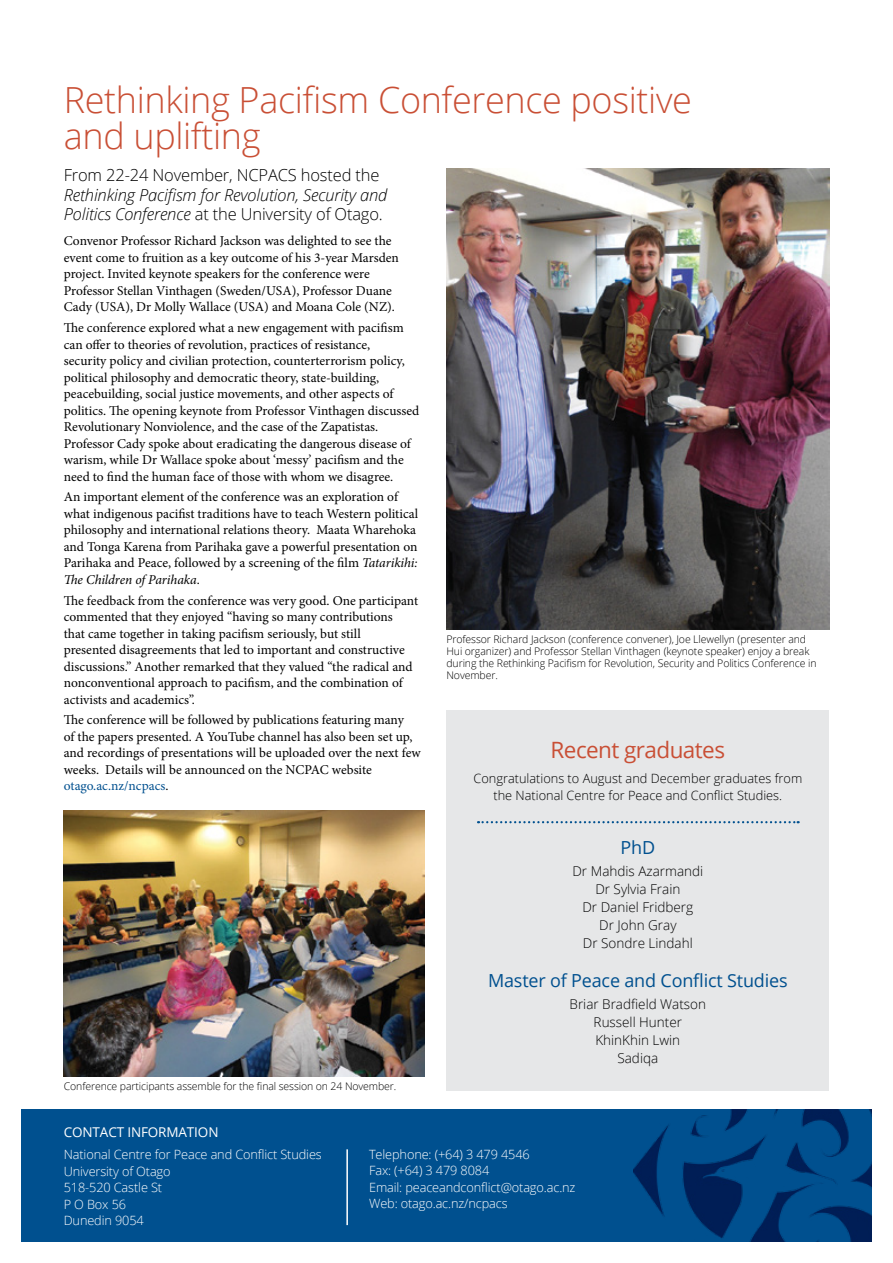
<style>
.page{position:relative;width:893px;height:1263px;background:#fff}
.page>*{position:absolute;margin:0;border:0;box-sizing:border-box;transform-origin:0 0}
.t1{font:300 36px/36px "Open Sans";letter-spacing:-.01em;color:#c94f35}
.t2{font:22.5px "Open Sans";letter-spacing:-.025em;color:#c94f35}
.t3{font:18px "Open Sans";letter-spacing:-.01em;color:#00508f}
.t4{font:italic 300 16.5px/19.5px "Open Sans";letter-spacing:-.01em;color:#000}
.t5{font:300 16.5px "Open Sans";letter-spacing:-.01em;color:#000}
.t6{font:13.5px/16.5px "Minion Pro";color:#000}
.t7{font:300 13.5px/18px "Open Sans";color:#000;text-align:center}
.t8{font:13.5px "Open Sans";letter-spacing:-.01em;color:#fff}
.t9{font:300 12.75px/16.5px "Open Sans";letter-spacing:-.01em;color:#fff}
.t10{font:300 12.75px/16.5px "Open Sans";color:#000;text-align:center}
.t11{font:300 10.5px/12px "Open Sans";letter-spacing:-.01em;color:#000}
.s1{font-style:normal}
.s2{font-style:italic}
.s3{color:#00508f}
</style>
<div class="page">
<div style="left:21px;top:1109px;width:851px;height:133px;background:#00508f"></div>
<img style="left:634px;top:1109px;width:238px;height:133px">
<hr style="left:346px;top:1149px;width:2px;height:76px;background:#fff">
<img style="left:64px;top:811px;width:361px;height:265px">
<img style="left:446px;top:169px;width:383px;height:460px">
<div style="left:446px;top:710px;width:383px;height:380px;background:#e6e7e8"></div>
<svg style="left:478px;top:821px;width:321px;height:2px"></svg>
<h1 class="t1" style="left:64px;top:81px;width:630px">Rethinking Pacifism Conference positive and uplifting</h1>
<p class="t5" style="left:64px;top:164px;width:317px">From 22-24 November, NCPACS hosted the</p>
<p class="t4" style="left:64px;top:185px;width:325px">Rethinking Pacifism for Revolution, Security and<br>Politics Conference <span class="s1">at the University of Otago.</span></p>
<p class="t6" style="left:64px;top:233px;width:337px">Convenor Professor Richard Jackson was delighted to see the event come to fruition as a key outcome of his 3-year Marsden project. Invited keynote speakers for the conference were Professor Stellan Vinthagen (Sweden/USA), Professor Duane Cady (USA), Dr Molly Wallace (USA) and Moana Cole (NZ).</p>
<p class="t6" style="left:64px;top:320px;width:357px">The conference explored what a new engagement with pacifism can offer to theories of revolution, practices of resistance,<br>security policy and civilian protection, counterterrorism policy, political philosophy and democratic theory, state-building, peacebuilding, social justice movements, and other aspects of politics. The opening keynote from Professor Vinthagen discussed Revolutionary Nonviolence, and the case of the Zapatistas.<br>Professor Cady spoke about eradicating the dangerous disease of warism, while Dr Wallace spoke about ‘messy’ pacifism and the need to find the human face of those with whom we disagree.</p>
<p class="t6" style="left:64px;top:489px;width:356px">An important element of the conference was an exploration of what indigenous pacifist traditions have to teach Western political philosophy and international relations theory. Maata Wharehoka and Tonga Karena from Parihaka gave a powerful presentation on Parihaka and Peace, followed by a screening of the film <span class="s2">Tatarikihi:<br>The Children of Parihaka</span>.</p>
<p class="t6" style="left:64px;top:592px;width:356px">The feedback from the conference was very good. One participant commented that they enjoyed “having so many contributions<br>that came together in taking pacifism seriously, but still<br>presented disagreements that led to important and constructive discussions.” Another remarked that they valued “the radical and nonconventional approach to pacifism, and the combination of activists and academics”.</p>
<p class="t6" style="left:64px;top:712px;width:358px">The conference will be followed by publications featuring many<br>of the papers presented. A YouTube channel has also been set up, and recordings of presentations will be uploaded over the next few weeks. Details will be announced on the NCPAC website <span class="s3">otago.ac.nz/ncpacs</span>.</p>
<p class="t11" style="left:64px;top:1080px;width:334px">Conference participants assemble for the final session on 24 November.</p>
<p class="t8" style="left:64px;top:1123px;width:156px">CONTACT INFORMATION</p>
<p class="t11" style="left:446px;top:633px;width:371px">Professor Richard Jackson (conference convener), Joe Llewellyn (presenter and Hui organizer) and Professor Stellan Vinthagen (keynote speaker) enjoy a break during the Rethinking Pacifism for Revolution, Security and Politics Conference in November.</p>
<h2 class="t2" style="left:551px;top:734px;width:176px">Recent graduates</h2>
<p class="t10" style="left:473px;top:770px;width:330px">Congratulations to August and December graduates from the National Centre for Peace and Conflict Studies.</p>
<h3 class="t3" style="left:620px;top:835px;width:36px">PhD</h3>
<p class="t7" style="left:572px;top:862px;width:132px">Dr Mahdis Azarmandi<br>Dr Sylvia Frain<br>Dr Daniel Fridberg<br>Dr John Gray<br>Dr Sondre Lindahl</p>
<h3 class="t3" style="left:488px;top:968px;width:301px">Master of Peace and Conflict Studies</h3>
<p class="t7" style="left:570px;top:995px;width:138px">Briar Bradfield Watson<br>Russell Hunter<br>KhinKhin Lwin<br>Sadiqa</p>
<p class="t9" style="left:64px;top:1146px;width:260px">National Centre for Peace and Conflict Studies<br>University of Otago<br>518-520 Castle St<br>P O Box 56<br>Dunedin 9054</p>
<p class="t9" style="left:369px;top:1146px;width:208px">Telephone: (+64) 3 479 4546<br>Fax: (+64) 3 479 8084<br>Email: peaceandconflict@otago.ac.nz<br>Web: otago.ac.nz/ncpacs</p>
</div>
